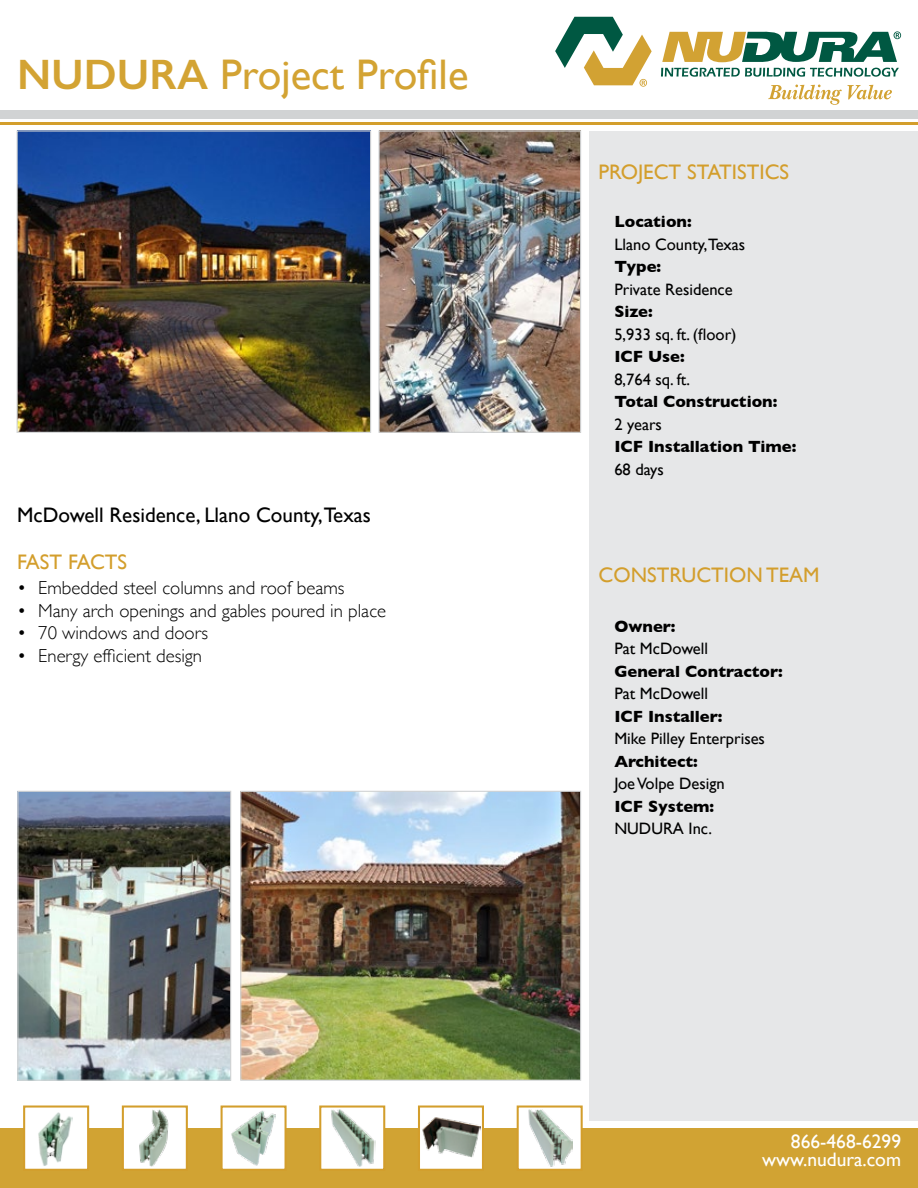
<style>
.page{position:relative;width:918px;height:1188px;background:#fff}
.page>*{position:absolute;margin:0;border:0;box-sizing:border-box;transform-origin:0 0}
.t1{font:42.75px "Gill Sans";color:#d3a333}
.t2{font:21px "Gill Sans";color:#d39e2c}
.t3{font:21px "Gill Sans";color:#000}
.t4{font:19.5px/18px "Gill Sans";color:#fff;text-align:right}
.t5{font:300 18.75px "Gill Sans";color:#000}
.t6{font:16.5px "Gill Sans";color:#000}
.t7{font:700 16.5px "Gill Sans";color:#000}
.s1{font-weight:600}
</style>
<div class="page">
<img style="left:19px;top:793px;width:210px;height:286px">
<div style="left:17px;top:791px;width:214px;height:290px;border:1px solid #d1d3d4"></div>
<img style="left:242px;top:793px;width:337px;height:286px">
<div style="left:240px;top:791px;width:341px;height:290px;border:1px solid #d1d3d4"></div>
<img style="left:380px;top:132px;width:199px;height:299px">
<div style="left:378px;top:130px;width:203px;height:303px;border:1px solid #d1d3d4"></div>
<img style="left:19px;top:132px;width:350px;height:299px">
<div style="left:17px;top:130px;width:354px;height:303px;border:1px solid #d1d3d4"></div>
<div style="left:0;top:110px;width:918px;height:8px;background:#d1d3d4"></div>
<hr style="left:0;top:122px;width:918px;height:3px;background:#d39e2c">
<svg style="left:555px;top:16px;width:346px;height:89px"></svg>
<div style="left:590px;top:131px;width:328px;height:989px;background:#e6e7e8"></div>
<div style="left:0;top:1128px;width:918px;height:60px;background:#d1a333"></div>
<div style="left:24px;top:1107px;width:64px;height:63px;background:#fff"></div>
<img style="left:38px;top:1112px;width:35px;height:54px">
<div style="left:23px;top:1106px;width:66px;height:65px;border:2px solid #d39e2c"></div>
<div style="left:123px;top:1107px;width:64px;height:63px;background:#fff"></div>
<img style="left:139px;top:1109px;width:30px;height:58px">
<div style="left:122px;top:1106px;width:66px;height:65px;border:2px solid #d39e2c"></div>
<div style="left:419px;top:1107px;width:64px;height:63px;background:#fff"></div>
<img style="left:422px;top:1117px;width:59px;height:41px">
<div style="left:418px;top:1106px;width:66px;height:65px;border:2px solid #d39e2c"></div>
<div style="left:320px;top:1107px;width:64px;height:63px;background:#fff"></div>
<img style="left:331px;top:1109px;width:45px;height:58px">
<div style="left:319px;top:1106px;width:66px;height:65px;border:2px solid #d39e2c"></div>
<div style="left:222px;top:1107px;width:64px;height:63px;background:#fff"></div>
<img style="left:231px;top:1110px;width:45px;height:56px">
<div style="left:221px;top:1106px;width:66px;height:65px;border:2px solid #d39e2c"></div>
<div style="left:518px;top:1107px;width:64px;height:63px;background:#fff"></div>
<img style="left:528px;top:1110px;width:44px;height:57px">
<div style="left:517px;top:1106px;width:66px;height:65px;border:2px solid #d39e2c"></div>
<h1 class="t1" style="left:17px;top:49px;width:453px"><span class="s1">NUDURA</span> Project Profile</h1>
<p class="t3" style="left:17px;top:503px;width:355px">McDowell Residence, Llano County,Texas</p>
<p class="t2" style="left:17px;top:550px;width:112px">FAST FACTS</p>
<p class="t5" style="left:17px;top:573px;width:329px">• Embedded steel columns and roof beams</p>
<p class="t5" style="left:17px;top:596px;width:370px">• Many arch openings and gables poured in place</p>
<p class="t5" style="left:17px;top:618px;width:192px">• 70 windows and doors</p>
<p class="t5" style="left:17px;top:641px;width:186px">• Energy efficient design</p>
<p class="t2" style="left:599px;top:159px;width:192px">PROJECT STATISTICS</p>
<p class="t7" style="left:614px;top:209px;width:79px">Location:</p>
<p class="t6" style="left:614px;top:235px;width:132px">Llano County,Texas</p>
<p class="t7" style="left:614px;top:254px;width:48px">Type:</p>
<p class="t6" style="left:614px;top:280px;width:120px">Private Residence</p>
<p class="t7" style="left:614px;top:299px;width:40px">Size:</p>
<p class="t6" style="left:614px;top:325px;width:124px">5,933 sq. ft. (floor)</p>
<p class="t7" style="left:614px;top:344px;width:72px">ICF Use:</p>
<p class="t6" style="left:614px;top:370px;width:77px">8,764 sq. ft.</p>
<p class="t7" style="left:614px;top:389px;width:165px">Total Construction:</p>
<p class="t6" style="left:614px;top:415px;width:49px">2 years</p>
<p class="t7" style="left:614px;top:434px;width:184px">ICF Installation Time:</p>
<p class="t6" style="left:614px;top:460px;width:51px">68 days</p>
<p class="t2" style="left:599px;top:562px;width:223px">CONSTRUCTION TEAM</p>
<p class="t7" style="left:614px;top:613px;width:63px">Owner:</p>
<p class="t6" style="left:614px;top:639px;width:95px">Pat McDowell</p>
<p class="t7" style="left:614px;top:658px;width:170px">General Contractor:</p>
<p class="t6" style="left:614px;top:684px;width:95px">Pat McDowell</p>
<p class="t7" style="left:614px;top:703px;width:110px">ICF Installer:</p>
<p class="t6" style="left:614px;top:729px;width:152px">Mike Pilley Enterprises</p>
<p class="t7" style="left:614px;top:748px;width:85px">Architect:</p>
<p class="t6" style="left:614px;top:774px;width:112px">Joe Volpe Design</p>
<p class="t7" style="left:614px;top:793px;width:101px">ICF System:</p>
<p class="t6" style="left:614px;top:819px;width:99px">NUDURA Inc.</p>
<p class="t4" style="left:762px;top:1132px;width:140px">866-468-6299 www.nudura.com</p>
</div>
